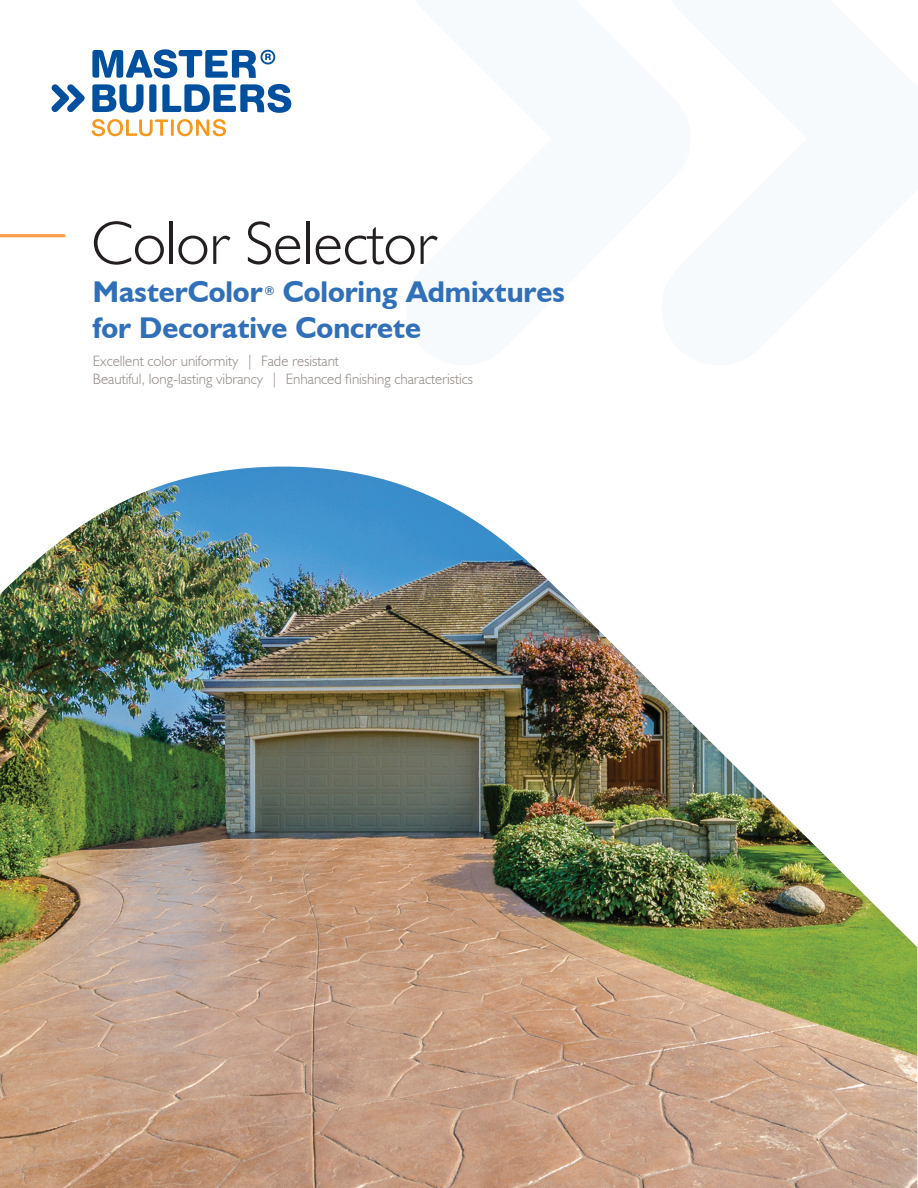
<style>
.page{position:relative;width:918px;height:1188px;background:#fff}
.page>*{position:absolute;margin:0;border:0;box-sizing:border-box;transform-origin:0 0}
.t1{font:300 61.5px "Humanist 521 BT";color:#231f20}
.t2{font:700 30px/36px "Humanist 521 BT";color:#3170b8}
.t3{font:300 15px "Humanist 521 BT";color:#928884}
.t4{font:700 12.3px "Humanist 521 BT";color:#3170b8}
</style>
<div class="page">
<img style="left:0;top:467px;width:917px;height:721px">
<svg style="left:92px;top:119px;width:134px;height:17px"></svg>
<svg style="left:92px;top:84px;width:199px;height:29px"></svg>
<svg style="left:51px;top:84px;width:34px;height:28px"></svg>
<svg style="left:92px;top:49px;width:183px;height:29px"></svg>
<hr style="left:0;top:234px;width:64px;height:3px;background:#f89d48">
<p class="t1" style="left:91px;top:205px;width:347px">Color Selector</p>
<p class="t2" style="left:93px;top:273px;width:171px">MasterColor</p>
<p class="t4" style="left:264px;top:283px;width:12px">®</p>
<p class="t2" style="left:93px;top:273px;width:473px;text-indent:190px">Coloring Admixtures for Decorative Concrete</p>
<p class="t3" style="left:93px;top:351px;width:247px">Excellent color uniformity | Fade resistant</p>
<p class="t3" style="left:93px;top:369px;width:382px">Beautiful, long-lasting vibrancy | Enhanced finishing characteristics</p>
</div>
